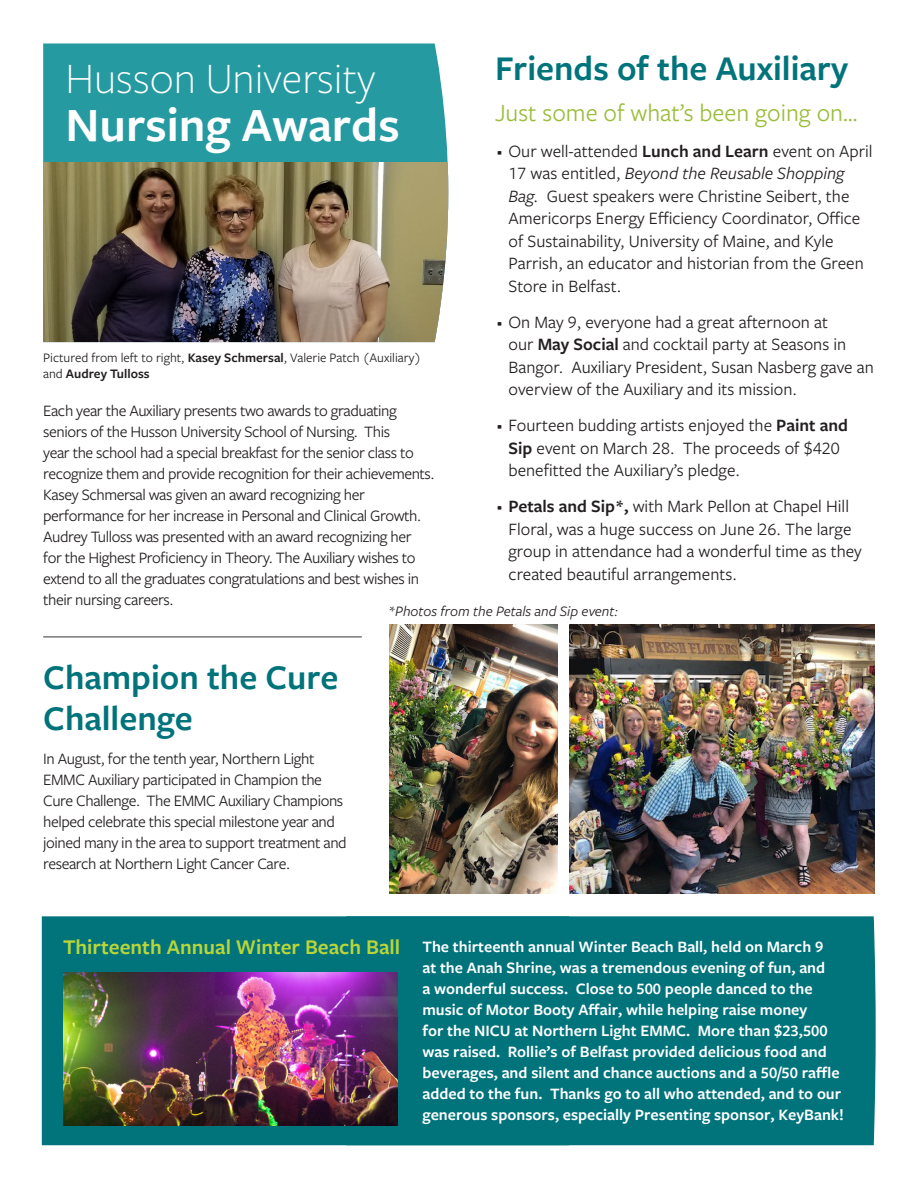
<style>
.page{position:relative;width:918px;height:1188px;background:#fff}
.page>*{position:absolute;margin:0;border:0;box-sizing:border-box;transform-origin:0 0}
.t1{font:600 49.5px "Freight Sans Pro";color:#fff}
.t2{font:300 45px "Freight Sans Pro";color:#fff}
._10_13_Body_copy_-_b{font:600 36px/40.5px "Freight Sans Pro";color:#00737b}
._12_15_subhead_-_sem{font:600 36px "Freight Sans Pro";color:#00737b}
._12_15_subhead_-_sem-2{font:25.5px "Freight Sans Pro";color:#9abd3b}
._10_13_Body_copy_-_b-2{font:600 21.75px "Freight Sans Pro";color:#b9d539}
.t3{font:18px/22.5px "Freight Sans Pro";color:#231f20}
._10_13_Body_copy_-_b-3{font:16.5px/21px "Freight Sans Pro";letter-spacing:-.025em;color:#231f20}
.t4{font:600 16.5px/21px "Freight Sans Pro";color:#fff}
._10_13_Body_copy_-_l{font:italic 15px "Freight Sans Pro";color:#231f20}
._12_15_subhead_-_sem-3{font:13.5px/16.5px "Freight Sans Pro";color:#231f20}
.s1{font-weight:600}
.s2{font-style:italic}
</style>
<div class="page">
<div style="left:43px;top:43px;width:405px;height:119px;background:#269aa1"></div>
<img style="left:43px;top:162px;width:405px;height:180px">
<img style="left:569px;top:624px;width:306px;height:270px">
<hr style="left:43px;top:636px;width:319px;height:2px;background:#76787b">
<div style="left:571px;top:916px;width:305px;height:229px;background:#00737b"></div>
<div style="left:42px;top:916px;width:529px;height:229px;background:#00737b"></div>
<img style="left:389px;top:624px;width:168px;height:270px">
<img style="left:63px;top:972px;width:335px;height:153px">
<p class="_12_15_subhead_-_sem" style="left:495px;top:44px;width:355px">Friends of the Auxiliary</p>
<p class="_12_15_subhead_-_sem-2" style="left:495px;top:95px;width:364px">Just some of what’s been going on…</p>
<p class="t3" style="left:509px;top:139px;width:366px;text-indent:-14px">• Our well-attended <span class="s1">Lunch and Learn</span> event on April 17 was entitled, <span class="s2">Beyond the Reusable Shopping Bag.</span> Guest speakers were Christine Seibert, the Americorps Energy Efficiency Coordinator, Office of Sustainability, University of Maine, and Kyle Parrish, an educator and historian from the Green Store in Belfast.</p>
<p class="t3" style="left:509px;top:310px;width:367px;text-indent:-14px">• On May 9, everyone had a great afternoon at<br>our <span class="s1">May Social</span> and cocktail party at Seasons in Bangor. Auxiliary President, Susan Nasberg gave an overview of the Auxiliary and its mission.</p>
<p class="t3" style="left:509px;top:413px;width:341px;text-indent:-14px">• Fourteen budding artists enjoyed the <span class="s1">Paint and<br>Sip</span> event on March 28. The proceeds of $420 benefitted the Auxiliary’s pledge.</p>
<p class="t3" style="left:509px;top:494px;width:355px;text-indent:-14px">• <span class="s1">Petals and Sip*,</span> with Mark Pellon at Chapel Hill Floral, was a huge success on June 26. The large group in attendance had a wonderful time as they created beautiful arrangements.</p>
<p class="t2" style="left:66px;top:48px;width:311px">Husson University</p>
<p class="t1" style="left:66px;top:91px;width:336px">Nursing Awards</p>
<p class="_12_15_subhead_-_sem-3" style="left:43px;top:349px;width:380px">Pictured from left to right, <span class="s1">Kasey Schmersal</span>, Valerie Patch (Auxiliary) and <span class="s1">Audrey Tulloss</span></p>
<p class="_10_13_Body_copy_-_b-3" style="left:43px;top:400px;width:393px">Each year the Auxiliary presents two awards to graduating seniors of the Husson University School of Nursing. This<br>year the school had a special breakfast for the senior class to recognize them and provide recognition for their achievements.<br>Kasey Schmersal was given an award recognizing her performance for her increase in Personal and Clinical Growth.<br>Audrey Tulloss was presented with an award recognizing her<br>for the Highest Proficiency in Theory. The Auxiliary wishes to extend to all the graduates congratulations and best wishes in their nursing careers.</p>
<p class="_10_13_Body_copy_-_l" style="left:388px;top:601px;width:232px">*Photos from the Petals and Sip event:</p>
<p class="_10_13_Body_copy_-_b" style="left:43px;top:656px;width:297px">Champion the Cure<br>Challenge</p>
<p class="_10_13_Body_copy_-_b-3" style="left:43px;top:747px;width:305px">In August, for the tenth year, Northern Light EMMC Auxiliary participated in Champion the Cure Challenge. The EMMC Auxiliary Champions helped celebrate this special milestone year and joined many in the area to support treatment and research at Northern Light Cancer Care.</p>
<p class="_10_13_Body_copy_-_b-2" style="left:63px;top:932px;width:338px">Thirteenth Annual Winter Beach Ball</p>
<p class="t4" style="left:422px;top:935px;width:423px">The thirteenth annual Winter Beach Ball, held on March 9<br>at the Anah Shrine, was a tremendous evening of fun, and<br>a wonderful success. Close to 500 people danced to the music of Motor Booty Affair, while helping raise money<br>for the NICU at Northern Light EMMC. More than $23,500 was raised. Rollie’s of Belfast provided delicious food and beverages, and silent and chance auctions and a 50/50 raffle added to the fun. Thanks go to all who attended, and to our generous sponsors, especially Presenting sponsor, KeyBank!</p>
</div>
